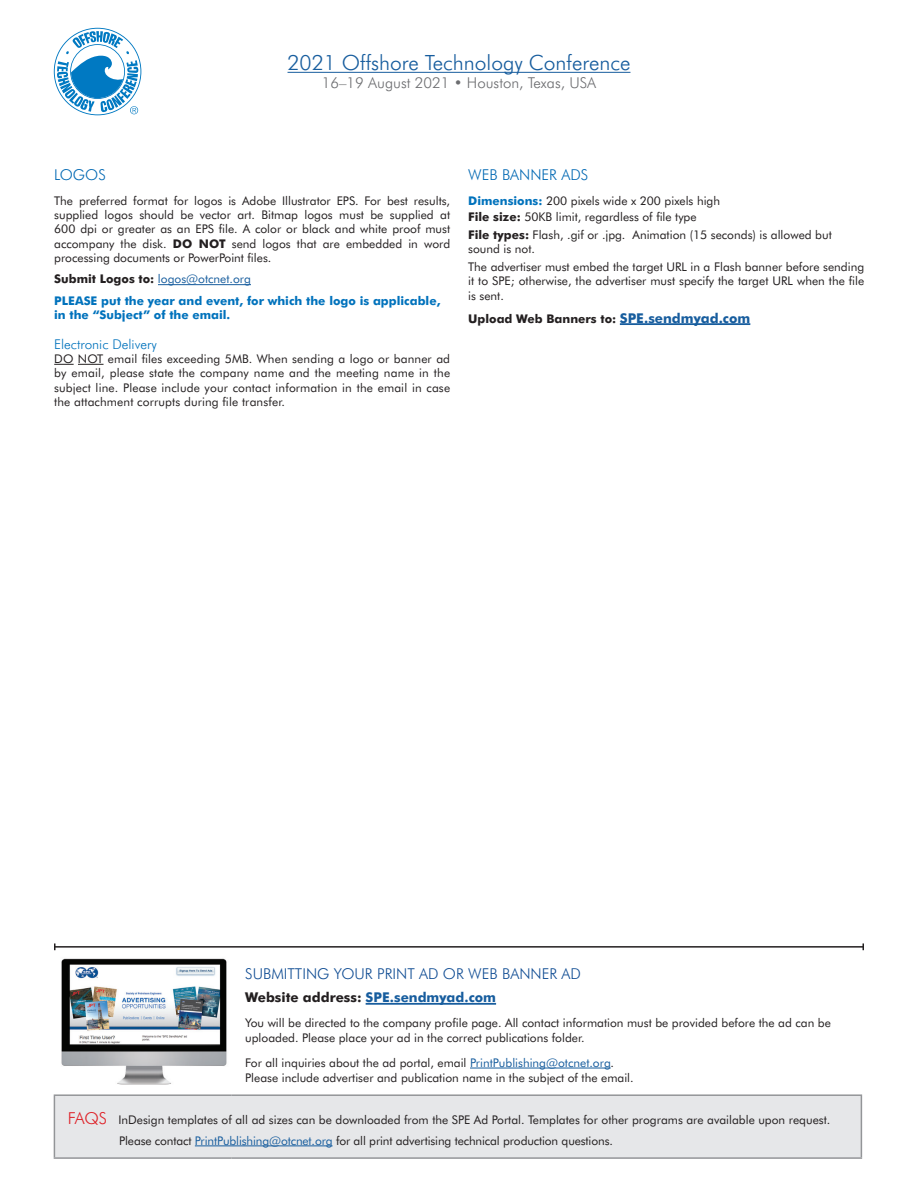
<style>
.page{position:relative;width:918px;height:1188px;background:#fff}
.page>*{position:absolute;margin:0;border:0;box-sizing:border-box;transform-origin:0 0}
.t1{font:300 21px "Futura BT";color:#175d9e}
.t2{font:300 15px "Futura BT";color:#0f4c93}
.t3{font:300 15px "Futura BT";color:#6c6d70}
.t4{font:300 15px "Futura BT";color:#0168b3}
.t5{font:700 13.5px "Futura BT";color:#175d9e}
.t6{font:300 13.5px "Futura BT";color:#0072bc}
.t7{font:12px/14.4px "Futura BT";color:#231f20}
.t8{font:700 12px/21.1px "Futura BT";color:#0072bc}
.t9{font:700 12px "Futura BT";color:#231f20}
.s1{font-weight:700}
.s2{color:#231f20}
.s3{font-weight:400;color:#175d9e}
.s4{font-weight:700;color:#0072bc}
.s5{font-size:13.5px;color:#175d9e}
.s6{color:#175d9e}
.s7{font-weight:300;font-size:16.5px;color:#de1f26}
</style>
<div class="page">
<hr style="left:288px;top:72px;width:342px;height:1px;background:#175d9e">
<hr style="left:158px;top:284px;width:93px;height:1px;background:#175d9e">
<svg style="left:54px;top:364px;width:50px;height:1px"></svg>
<hr style="left:620px;top:323px;width:130px;height:2px;background:#175d9e">
<svg style="left:54px;top:28px;width:87px;height:87px"></svg>
<div style="left:54px;top:1095px;width:807px;height:63px;background:#e6e7e9"></div>
<hr style="left:54px;top:1094px;width:178px;height:2px;background:#939598">
<hr style="left:54px;top:1096px;width:1px;height:61px;background:#939598">
<hr style="left:232px;top:1094px;width:630px;height:2px;background:#939598">
<hr style="left:861px;top:1096px;width:1px;height:61px;background:#939598">
<hr style="left:54px;top:1157px;width:178px;height:2px;background:#939598">
<hr style="left:232px;top:1157px;width:630px;height:2px;background:#939598">
<hr style="left:366px;top:1003px;width:130px;height:2px;background:#175d9e">
<hr style="left:470px;top:1068px;width:141px;height:1px;background:#175d9e">
<hr style="left:195px;top:1146px;width:138px;height:1px;background:#175d9e">
<img style="left:61px;top:958px;width:166px;height:127px">
<hr style="left:55px;top:946px;width:808px;height:2px;background:#231f20">
<svg style="left:54px;top:943px;width:2px;height:7px"></svg>
<svg style="left:862px;top:943px;width:2px;height:7px"></svg>
<h1 class="t1" style="left:288px;top:50px;width:344px">2021 Offshore Technology Conference</h1>
<p class="t3" style="left:322px;top:74px;width:276px">16–19 August 2021 • Houston, Texas, USA</p>
<p class="t4" style="left:54px;top:166px;width:53px">LOGOS</p>
<p class="t7" style="left:54px;top:193px;width:398px;text-align:justify">The preferred format for logos is Adobe Illustrator EPS. For best results, supplied logos should be vector art. Bitmap logos must be supplied at 600 dpi or greater as an EPS file. A color or black and white proof must accompany the disk. <span class="s1">DO NOT</span> send logos that are embedded in word processing documents or PowerPoint files.</p>
<p class="t8" style="left:54px;top:268px;width:388px"><span class="s2">Submit Logos to:</span> <span class="s3">logos@otcnet.org<br></span>PLEASE put the year and event, for which the logo is applicable,</p>
<p class="t8" style="left:54px;top:304px;width:178px">in the “Subject” of the email.</p>
<p class="t6" style="left:54px;top:336px;width:104px">Electronic Delivery</p>
<p class="t7" style="left:54px;top:351px;width:397px;text-align:justify">DO NOT email files exceeding 5MB. When sending a logo or banner ad by email, please state the company name and the meeting name in the subject line. Please include your contact information in the email in case the attachment corrupts during file transfer.</p>
<p class="t4" style="left:468px;top:166px;width:122px">WEB BANNER ADS</p>
<p class="t7" style="left:468px;top:192px;width:365px;line-height:17.1px"><span class="s4">Dimensions:</span> 200 pixels wide x 200 pixels high<br><span class="s1">File size:</span> 50KB limit, regardless of file type<br><span class="s1">File types:</span> Flash, .gif or .jpg. Animation (15 seconds) is allowed but</p>
<p class="t7" style="left:468px;top:240px;width:398px;line-height:17.7px">sound is not.<br>The advertiser must embed the target URL in a Flash banner before sending</p>
<p class="t7" style="left:468px;top:274px;width:398px">it to SPE; otherwise, the advertiser must specify the target URL when the file is sent.</p>
<p class="t9" style="left:468px;top:311px;width:284px">Upload Web Banners to: <span class="s5">SPE.sendmyad.com</span></p>
<p class="t2" style="left:245px;top:965px;width:337px">SUBMITTING YOUR PRINT AD OR WEB BANNER AD</p>
<p class="t5" style="left:245px;top:989px;width:252px"><span class="s2">Website address:</span> SPE.sendmyad.com</p>
<p class="t7" style="left:245px;top:1015px;width:587px;line-height:15px">You will be directed to the company profile page. All contact information must be provided before the ad can be uploaded. Please place your ad in the correct publications folder.</p>
<p class="t7" style="left:245px;top:1055px;width:390px;line-height:15px">For all inquiries about the ad portal, email <span class="s6">PrintPublishing@otcnet.org</span>.<br>Please include advertiser and publication name in the subject of the email.</p>
<p class="t7" style="left:119px;top:1109px;width:713px;line-height:21px;text-indent:-51px"><span class="s7">FAQS</span> InDesign templates of all ad sizes can be downloaded from the SPE Ad Portal. Templates for other programs are available upon request.<br>Please contact <span class="s6">PrintPublishing@otcnet.org</span> for all print advertising technical production questions.</p>
</div>
